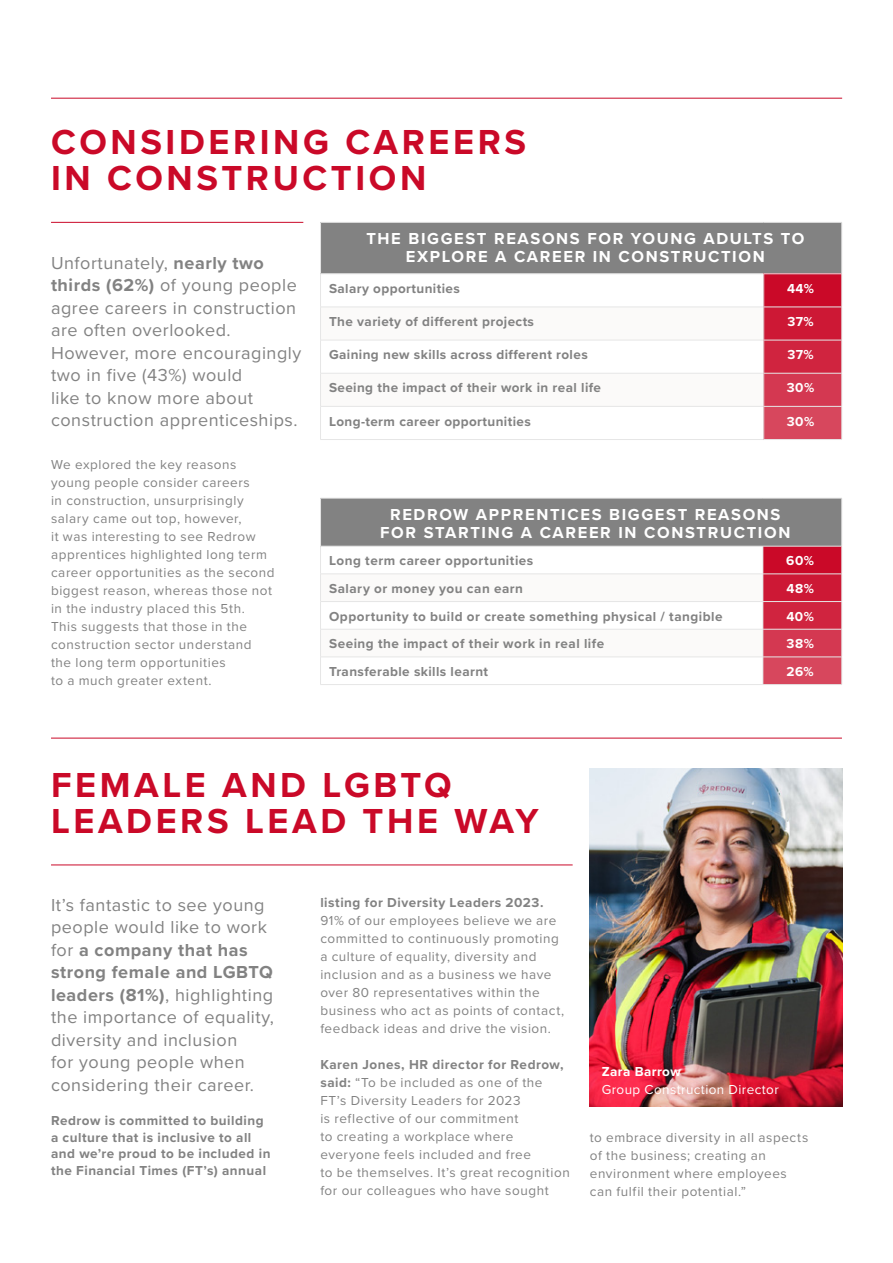
<style>
.page{position:relative;width:893px;height:1263px;background:#fff}
.page>*{position:absolute;margin:0;border:0;box-sizing:border-box;transform-origin:0 0}
.t1{font:700 36px/36px "Proxima Nova";letter-spacing:.1em;color:#ca0928}
.t2{font:18px/22.5px "Proxima Nova";letter-spacing:.03em;color:#828282}
.t3{font:700 16.5px/18px "Proxima Nova";letter-spacing:.1em;color:#fff;text-align:center}
.t4{font:13.5px/18px "Proxima Nova";letter-spacing:.04em;color:#828282}
.t5{font:700 13.5px/16.5px "Proxima Nova";letter-spacing:.035em;color:#828282}
.t6{font:700 13.5px "Proxima Nova";letter-spacing:.03em;color:#fff}
.t7{font:13.5px "Proxima Nova";letter-spacing:.03em;color:#fff}
.s1{font-weight:700}
</style>
<div class="page">
<div style="left:321px;top:222px;width:521px;height:52px;background:#828282"></div>
<svg style="left:321px;top:306px;width:442px;height:1px"></svg>
<div style="left:764px;top:274px;width:78px;height:33px;background:#ca0928"></div>
<svg style="left:321px;top:339px;width:442px;height:1px"></svg>
<div style="left:764px;top:307px;width:78px;height:33px;background:#cd1835"></div>
<div style="left:764px;top:340px;width:78px;height:33px;background:#d0243f"></div>
<div style="left:764px;top:373px;width:78px;height:33px;background:#d43851"></div>
<div style="left:764px;top:406px;width:78px;height:33px;background:#d7475d"></div>
<hr style="left:841px;top:223px;width:1px;height:51px;background:#e6e6e6">
<hr style="left:320px;top:223px;width:1px;height:51px;background:#e6e6e6">
<hr style="left:320px;top:274px;width:1px;height:33px;background:#e6e6e6">
<hr style="left:320px;top:222px;width:444px;height:1px;background:#e6e6e6">
<hr style="left:764px;top:222px;width:78px;height:1px;background:#e6e6e6">
<hr style="left:320px;top:273px;width:444px;height:1px;background:#e6e6e6">
<hr style="left:763px;top:274px;width:1px;height:33px;background:#e6e6e6">
<hr style="left:764px;top:273px;width:78px;height:1px;background:#e6e6e6">
<hr style="left:841px;top:274px;width:1px;height:33px;background:#e6e6e6">
<hr style="left:320px;top:340px;width:1px;height:33px;background:#e6e6e6">
<hr style="left:320px;top:373px;width:1px;height:33px;background:#e6e6e6">
<hr style="left:320px;top:407px;width:1px;height:32px;background:#e6e6e6">
<hr style="left:320px;top:373px;width:444px;height:1px;background:#e6e6e6">
<hr style="left:320px;top:406px;width:444px;height:1px;background:#e6e6e6">
<hr style="left:320px;top:439px;width:444px;height:1px;background:#e6e6e6">
<hr style="left:763px;top:340px;width:1px;height:33px;background:#e6e6e6">
<hr style="left:763px;top:373px;width:1px;height:33px;background:#e6e6e6">
<hr style="left:763px;top:407px;width:1px;height:32px;background:#e6e6e6">
<hr style="left:841px;top:340px;width:1px;height:33px;background:#e6e6e6">
<hr style="left:841px;top:373px;width:1px;height:33px;background:#e6e6e6">
<hr style="left:841px;top:407px;width:1px;height:32px;background:#e6e6e6">
<hr style="left:764px;top:373px;width:78px;height:1px;background:#e6e6e6">
<hr style="left:764px;top:406px;width:78px;height:1px;background:#e6e6e6">
<hr style="left:764px;top:439px;width:78px;height:1px;background:#e6e6e6">
<hr style="left:320px;top:307px;width:444px;height:1px;background:#e6e6e6">
<hr style="left:320px;top:307px;width:1px;height:33px;background:#e6e6e6">
<hr style="left:764px;top:307px;width:78px;height:1px;background:#e6e6e6">
<hr style="left:763px;top:307px;width:1px;height:33px;background:#e6e6e6">
<hr style="left:841px;top:307px;width:1px;height:33px;background:#e6e6e6">
<hr style="left:320px;top:340px;width:444px;height:1px;background:#e6e6e6">
<hr style="left:764px;top:340px;width:78px;height:1px;background:#e6e6e6">
<div style="left:321px;top:498px;width:521px;height:48px;background:#828282"></div>
<div style="left:763px;top:546px;width:79px;height:28px;background:#ca0928"></div>
<div style="left:763px;top:574px;width:79px;height:27px;background:#cd1835"></div>
<div style="left:763px;top:601px;width:79px;height:28px;background:#d0243f"></div>
<div style="left:763px;top:629px;width:79px;height:28px;background:#d43851"></div>
<div style="left:763px;top:657px;width:79px;height:27px;background:#d7475d"></div>
<hr style="left:841px;top:498px;width:1px;height:48px;background:#e6e6e6">
<hr style="left:320px;top:498px;width:1px;height:48px;background:#e6e6e6">
<hr style="left:320px;top:498px;width:443px;height:1px;background:#e6e6e6">
<hr style="left:763px;top:498px;width:79px;height:1px;background:#e6e6e6">
<hr style="left:763px;top:546px;width:79px;height:1px;background:#e6e6e6">
<hr style="left:320px;top:684px;width:443px;height:1px;background:#e6e6e6">
<hr style="left:763px;top:629px;width:79px;height:1px;background:#e6e6e6">
<hr style="left:763px;top:657px;width:79px;height:1px;background:#e6e6e6">
<hr style="left:763px;top:684px;width:79px;height:1px;background:#e6e6e6">
<hr style="left:763px;top:574px;width:79px;height:1px;background:#e6e6e6">
<svg style="left:320px;top:546px;width:444px;height:138px"></svg>
<svg style="left:841px;top:546px;width:1px;height:138px"></svg>
<hr style="left:320px;top:601px;width:443px;height:1px;background:#e6e6e6">
<hr style="left:763px;top:601px;width:79px;height:1px;background:#e6e6e6">
<hr style="left:51px;top:98px;width:791px;height:1px;background:#ca0928">
<hr style="left:51px;top:222px;width:252px;height:1px;background:#ca0928">
<hr style="left:51px;top:865px;width:522px;height:1px;background:#ca0928">
<hr style="left:51px;top:738px;width:791px;height:1px;background:#ca0928">
<img style="left:590px;top:768px;width:252px;height:339px">
<h1 class="t1" style="left:51px;top:123px;width:476px">CONSIDERING CAREERS<br>IN CONSTRUCTION</h1>
<h2 class="t2" style="left:51px;top:251px;width:252px">Unfortunately, <span class="s1">nearly two thirds (62%)</span> of young people agree careers in construction are often overlooked.<br>However, more encouragingly two in five (43%) would<br>like to know more about construction apprenticeships.</h2>
<p class="t4" style="left:51px;top:455px;width:225px">We explored the key reasons young people consider careers<br>in construction, unsurprisingly salary came out top, however,<br>it was interesting to see Redrow apprentices highlighted long term career opportunities as the second biggest reason, whereas those not in the industry placed this 5th.<br>This suggests that those in the construction sector understand the long term opportunities<br>to a much greater extent.</p>
<p class="t3" style="left:366px;top:229px;width:439px">THE BIGGEST REASONS FOR YOUNG ADULTS TO<br>EXPLORE A CAREER IN CONSTRUCTION</p>
<p class="t5" style="left:329px;top:280px;width:132px">Salary opportunities</p>
<p class="t6" style="left:787px;top:278px;width:29px">44%</p>
<p class="t5" style="left:329px;top:313px;width:207px">The variety of different projects</p>
<p class="t6" style="left:787px;top:311px;width:28px">37%</p>
<p class="t5" style="left:329px;top:346px;width:260px">Gaining new skills across different roles</p>
<p class="t6" style="left:787px;top:345px;width:28px">37%</p>
<p class="t5" style="left:329px;top:379px;width:274px">Seeing the impact of their work in real life</p>
<p class="t6" style="left:787px;top:378px;width:29px">30%</p>
<p class="t5" style="left:329px;top:412px;width:203px">Long-term career opportunities</p>
<p class="t6" style="left:787px;top:411px;width:29px">30%</p>
<p class="t3" style="left:380px;top:505px;width:412px">REDROW APPRENTICES BIGGEST REASONS<br>FOR STARTING A CAREER IN CONSTRUCTION</p>
<p class="t5" style="left:329px;top:552px;width:206px">Long term career opportunities</p>
<p class="t6" style="left:786px;top:551px;width:29px">60%</p>
<p class="t5" style="left:329px;top:580px;width:196px">Salary or money you can earn</p>
<p class="t6" style="left:786px;top:578px;width:29px">48%</p>
<p class="t5" style="left:329px;top:608px;width:395px">Opportunity to build or create something physical / tangible</p>
<p class="t6" style="left:786px;top:606px;width:29px">40%</p>
<p class="t5" style="left:329px;top:635px;width:277px">Seeing the impact of their work in real life</p>
<p class="t6" style="left:786px;top:634px;width:29px">38%</p>
<p class="t5" style="left:329px;top:663px;width:161px">Transferable skills learnt</p>
<p class="t6" style="left:786px;top:661px;width:29px">26%</p>
<h1 class="t1" style="left:51px;top:766px;width:489px">FEMALE AND LGBTQ<br>LEADERS LEAD THE WAY</h1>
<h2 class="t2" style="left:51px;top:893px;width:224px">It’s fantastic to see young people would like to work for <span class="s1">a company that has strong female and LGBTQ leaders (81%)</span>, highlighting the importance of equality, diversity and inclusion<br>for young people when considering their career.</h2>
<p class="t5" style="left:51px;top:1112px;width:221px">Redrow is committed to building a culture that is inclusive to all and we’re proud to be included in the Financial Times (FT’s) annual</p>
<p class="t5" style="left:320px;top:894px;width:225px">listing for Diversity Leaders 2023.</p>
<p class="t4" style="left:320px;top:911px;width:245px">91% of our employees believe we are committed to continuously promoting a culture of equality, diversity and inclusion and as a business we have over 80 representatives within the business who act as points of contact, feedback ideas and drive the vision.</p>
<p class="t4" style="left:320px;top:1055px;width:251px"><span class="s1">Karen Jones, HR director for Redrow, said:</span> “To be included as one of the FT’s Diversity Leaders for 2023<br>is reflective of our commitment<br>to creating a workplace where everyone feels included and free<br>to be themselves. It’s great recognition for our colleagues who have sought</p>
<p class="t6" style="left:602px;top:1062px;width:81px">Zara Barrow</p>
<p class="t7" style="left:602px;top:1080px;width:179px">Group Construction Director</p>
<p class="t4" style="left:590px;top:1128px;width:220px">to embrace diversity in all aspects of the business; creating an environment where employees can fulfil their potential.”</p>
</div>
